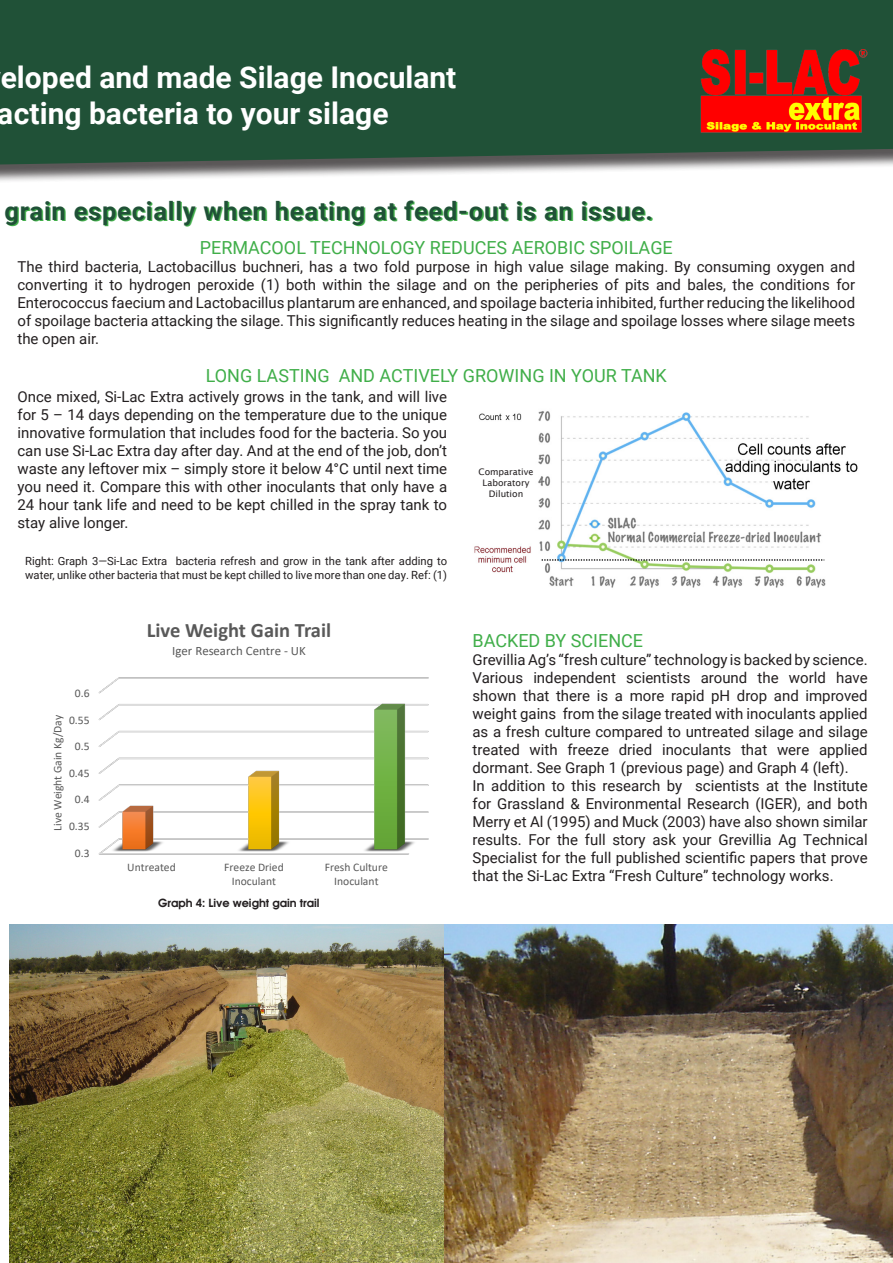
<style>
.page{position:relative;width:893px;height:1263px;background:#fff}
.page>*{position:absolute;margin:0;border:0;box-sizing:border-box;transform-origin:0 0}
.t1{font:700 30px/36px "Roboto";color:#fff}
.t2{font:700 25.5px "Roboto";letter-spacing:.03em;color:#205137}
.t3{font:700 20.55px "Calibri";color:#595959}
.t4{font:18px "Roboto";color:#40ae49}
.t5{font:15px/18px "Roboto";color:#231f20;text-align:justify}
.t6{font:12.9px "Calibri";color:#595959}
.t7{font:11.55px/14.1px "Calibri";color:#595959;text-align:center}
.t8{font:11.25px/13.5px "Roboto";color:#231f20}
.t9{font:600 11.25px "Atlanta";color:#231f20}
.t10{font:9px/10.8px "Lucida Sans";color:#231f20;text-align:center}
</style>
<div class="page">
<img style="left:474px;top:411px;width:384px;height:177px">
<svg style="left:542px;top:559px;width:282px;height:2px"></svg>
<svg style="left:98px;top:677px;width:331px;height:178px"></svg>
<img style="left:9px;top:925px;width:436px;height:338px">
<img style="left:445px;top:925px;width:448px;height:338px">
<div style="left:0;top:0;width:893px;height:199px;background:#231f20;opacity:.75"></div>
<div style="left:0;top:0;width:893px;height:164px;background:#205137"></div>
<img style="left:701px;top:49px;width:168px;height:84px">
<h1 class="t1" style="left:-2px;top:58px;width:460px">eloped and made Silage Inoculant acting bacteria to your silage</h1>
<h2 class="t2" style="left:5px;top:193px;width:650px">grain especially when heating at feed-out is an issue.</h2>
<p class="t4" style="left:200px;top:235px;width:475px">PERMACOOL TECHNOLOGY REDUCES AEROBIC SPOILAGE</p>
<p class="t5" style="left:17px;top:257px;width:839px">The third bacteria, Lactobacillus buchneri, has a two fold purpose in high value silage making. By consuming oxygen and converting it to hydrogen peroxide (1) both within the silage and on the peripheries of pits and bales, the conditions for Enterococcus faecium and Lactobacillus plantarum are enhanced, and spoilage bacteria inhibited, further reducing the likelihood of spoilage bacteria attacking the silage. This significantly reduces heating in the silage and spoilage losses where silage meets the open air.</p>
<p class="t4" style="left:206px;top:363px;width:463px">LONG LASTING AND ACTIVELY GROWING IN YOUR TANK</p>
<p class="t5" style="left:17px;top:387px;width:431px">Once mixed, Si-Lac Extra actively grows in the tank, and will live for 5 – 14 days depending on the temperature due to the unique innovative formulation that includes food for the bacteria. So you can use Si-Lac Extra day after day. And at the end of the job, don’t waste any leftover mix – simply store it below 4°C until next time you need it. Compare this with other inoculants that only have a 24 hour tank life and need to be kept chilled in the spray tank to stay alive longer.</p>
<p class="t8" style="left:25px;top:554px;width:423px">Right: Graph 3—Si-Lac Extra bacteria refresh and grow in the tank after adding to water, unlike other bacteria that must be kept chilled to live more than one day. Ref: (1)</p>
<p class="t7" style="left:75px;top:686px;width:16px">0.6</p>
<p class="t7" style="left:50px;top:831px;width:118px;rotate:-90deg">Live Weight Gain Kg/Day</p>
<p class="t7" style="left:69px;top:712px;width:22px">0.55</p>
<p class="t7" style="left:75px;top:739px;width:16px">0.5</p>
<p class="t7" style="left:69px;top:766px;width:22px">0.45</p>
<p class="t7" style="left:75px;top:792px;width:16px">0.4</p>
<p class="t7" style="left:69px;top:819px;width:22px">0.35</p>
<p class="t7" style="left:75px;top:846px;width:16px">0.3</p>
<h3 class="t3" style="left:147px;top:616px;width:186px">Live Weight Gain Trail</h3>
<p class="t6" style="left:172px;top:642px;width:135px">Iger Research Centre - UK</p>
<p class="t7" style="left:127px;top:860px;width:50px">Untreated</p>
<p class="t7" style="left:224px;top:860px;width:61px">Freeze Dried<br>Inoculant</p>
<p class="t7" style="left:325px;top:860px;width:65px">Fresh Culture<br>Inoculant</p>
<p class="t9" style="left:158px;top:895px;width:163px">Graph 4: Live weight gain trail</p>
<p class="t10" style="left:478px;top:466px;width:57px">Comparative<br>Laboratory<br>Dilution</p>
<p class="t4" style="left:472px;top:627px;width:172px">BACKED BY SCIENCE</p>
<p class="t5" style="left:472px;top:650px;width:397px">Grevillia Ag’s “fresh culture” technology is backed by science.</p>
<p class="t5" style="left:472px;top:668px;width:397px">Various independent scientists around the world have shown that there is a more rapid pH drop and improved weight gains from the silage treated with inoculants applied as a fresh culture compared to untreated silage and silage treated with freeze dried inoculants that were applied dormant. See Graph 1 (previous page) and Graph 4 (left).</p>
<p class="t5" style="left:472px;top:776px;width:397px">In addition to this research by scientists at the Institute for Grassland &amp; Environmental Research (IGER), and both Merry et Al (1995) and Muck (2003) have also shown similar results. For the full story ask your Grevillia Ag Technical Specialist for the full published scientific papers that prove that the Si-Lac Extra “Fresh Culture” technology works.</p>
</div>
